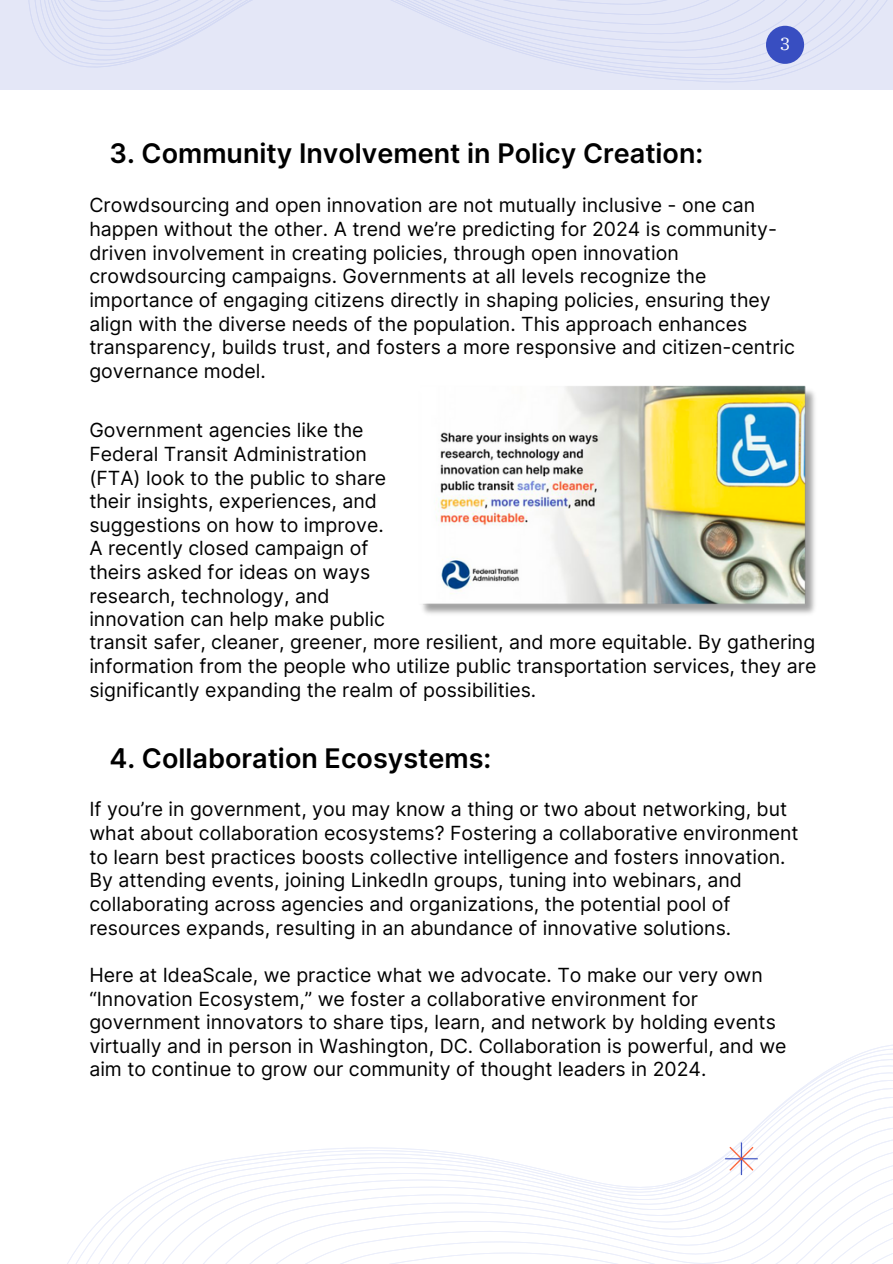
<style>
.page{position:relative;width:893px;height:1264px;background:#fff}
.page>*{position:absolute;margin:0;border:0;box-sizing:border-box;transform-origin:0 0}
.t1{font:600 27px "Inter";color:#000}
.t2{font:19.5px/23.7px "Inter";color:#000}
.t3{font:17.7px "IBM Plex Serif";color:#fff}
</style>
<div class="page">
<svg style="left:0;top:0;width:892px;height:90px;background:#e2e5f6"></svg>
<div style="left:766px;top:26px;width:38px;height:38px;background:#384ec1;border-radius:50%"></div>
<img style="left:422px;top:386px;width:393px;height:228px">
<svg style="left:68px;top:1045px;width:824px;height:218px"></svg>
<img style="left:714px;top:1131px;width:54px;height:54px">
<h1 class="t3" style="left:779px;top:32px;width:12px">3</h1>
<p class="t1" style="left:109px;top:137px;width:595px">3. Community Involvement in Policy Creation:</p>
<p class="t2" style="left:89px;top:193px;width:707px">Crowdsourcing and open innovation are not mutually inclusive - one can happen without the other. A trend we’re predicting for 2024 is community&shy;driven involvement in creating policies, through open innovation crowdsourcing campaigns. Governments at all levels recognize the importance of engaging citizens directly in shaping policies, ensuring they align with the diverse needs of the population. This approach enhances transparency, builds trust, and fosters a more responsive and citizen-centric governance model.</p>
<p class="t2" style="left:89px;top:418px;width:298px">Government agencies like the<br>Federal Transit Administration (FTA) look to the public to share their insights, experiences, and suggestions on how to improve.<br>A recently closed campaign of theirs asked for ideas on ways research, technology, and innovation can help make public</p>
<p class="t2" style="left:89px;top:630px;width:728px;text-align:justify">transit safer, cleaner, greener, more resilient, and more equitable. By gathering information from the people who utilize public transportation services, they are significantly expanding the realm of possibilities.</p>
<p class="t1" style="left:109px;top:742px;width:383px">4. Collaboration Ecosystems:</p>
<p class="t2" style="left:89px;top:797px;width:710px">If you’re in government, you may know a thing or two about networking, but what about collaboration ecosystems? Fostering a collaborative environment to learn best practices boosts collective intelligence and fosters innovation.<br>By attending events, joining LinkedIn groups, tuning into webinars, and collaborating across agencies and organizations, the potential pool of resources expands, resulting in an abundance of innovative solutions.</p>
<p class="t2" style="left:89px;top:962px;width:698px">Here at IdeaScale, we practice what we advocate. To make our very own “Innovation Ecosystem,” we foster a collaborative environment for government innovators to share tips, learn, and network by holding events virtually and in person in Washington, DC. Collaboration is powerful, and we aim to continue to grow our community of thought leaders in 2024.</p>
</div>
